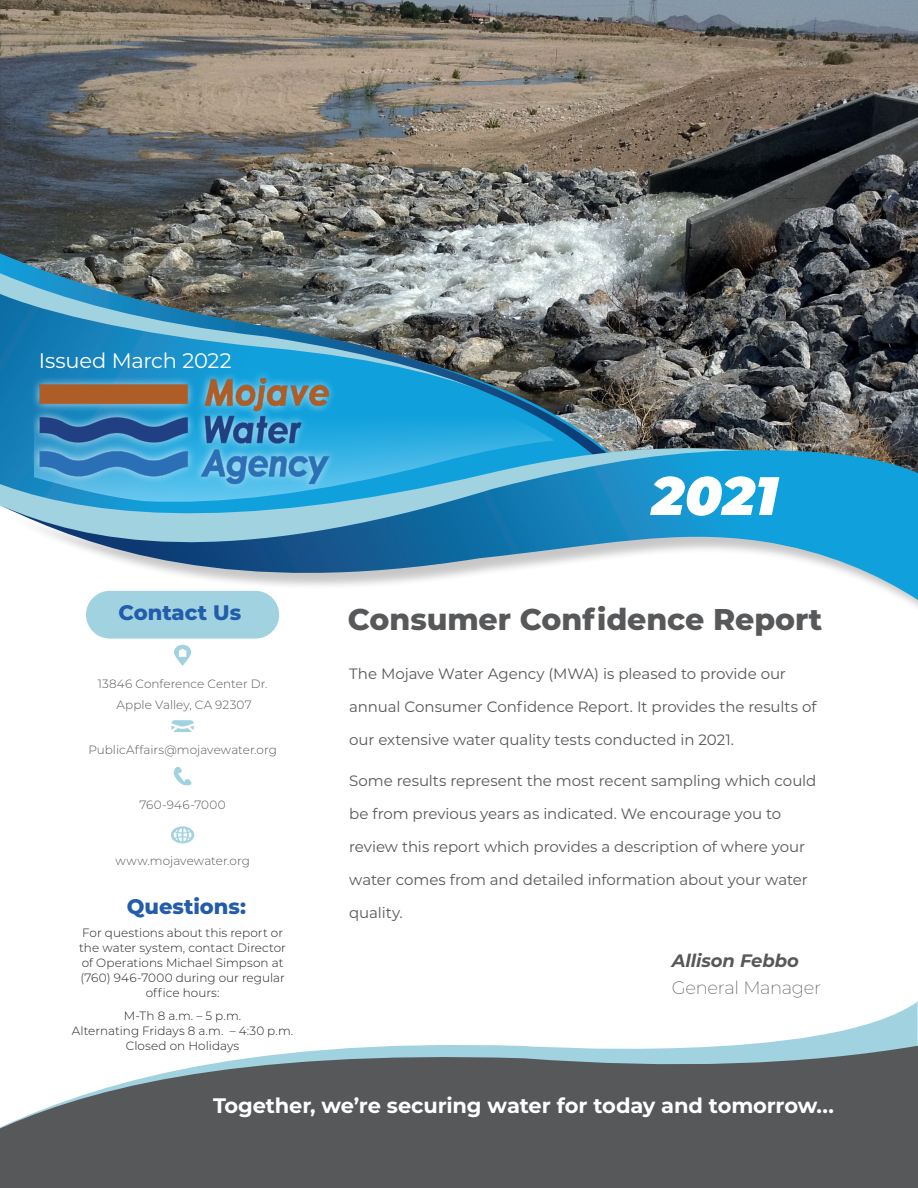
<style>
.page{position:relative;width:918px;height:1188px;background:#fff}
.page>*{position:absolute;margin:0;border:0;box-sizing:border-box;transform-origin:0 0}
.CCR_body_text{font:italic 900 54px "Montserrat";color:#fff}
.CCR_body_text-2{font:800 30px "Montserrat";letter-spacing:-.005em;color:#57585a}
.contact_info{font:700 21px "Montserrat";letter-spacing:-.01em;color:#fff}
.CCR_body_text-3{font:800 21px "Montserrat";color:#235caa}
.CCR_body_text-4{font:21px "Montserrat";letter-spacing:-.015em;color:#fff}
.contact_info-2{font:200 18px "Montserrat";letter-spacing:-.02em;color:#57585a}
.contact_info-3{font:italic 700 18px "Montserrat";letter-spacing:-.005em;color:#57585a}
.CCR_body_text-5{font:15px "Montserrat";letter-spacing:-.005em;color:#57585a}
.CCR_body_text-6{font:300 12px/15px "Montserrat";letter-spacing:.005em;color:#231f20;text-align:center}
.contact_info-4{font:300 12px "Montserrat";letter-spacing:.005em;color:#57585a}
.contact_info-5{font:300 12px "Montserrat";letter-spacing:.025em;color:#57585a}
</style>
<div class="page">
<img style="left:0;top:0;width:918px;height:417px">
<svg style="left:0;top:248px;width:616px;height:5px;background:#6f7370"></svg>
<svg style="left:0;top:253px;width:618px;height:164px;background:#748990"></svg>
<img style="left:0;top:417px;width:918px;height:89px">
<svg style="left:1px;top:450px;width:917px;height:150px"></svg>
<svg style="left:34px;top:312px;width:520px;height:191px;background:#3b92b7"></svg>
<svg style="left:396px;top:1002px;width:522px;height:44px"></svg>
<svg style="left:0;top:1046px;width:918px;height:142px;background:#6a6e71"></svg>
<div style="left:31px;top:369px;width:305px;height:122px;background:#fff;opacity:.75"></div>
<img style="left:26px;top:378px;width:317px;height:108px">
<div style="left:86px;top:591px;width:193px;height:48px;background:#a1d2e0;border-radius:24px"></div>
<svg style="left:174px;top:645px;width:17px;height:21px"></svg>
<svg style="left:171px;top:720px;width:23px;height:12px"></svg>
<svg style="left:173px;top:767px;width:19px;height:19px"></svg>
<svg style="left:171px;top:826px;width:23px;height:17px"></svg>
<p class="CCR_body_text-4" style="left:39px;top:346px;width:194px">Issued March 2022</p>
<p class="CCR_body_text-3" style="left:119px;top:597px;width:124px">Contact Us</p>
<p class="contact_info-4" style="left:98px;top:675px;width:171px">13846 Conference Center Dr.</p>
<p class="contact_info-4" style="left:117px;top:696px;width:137px">Apple Valley, CA 92307</p>
<p class="contact_info-4" style="left:88px;top:742px;width:190px">PublicAffairs@mojavewater.org</p>
<p class="contact_info-5" style="left:139px;top:797px;width:88px">760-946-7000</p>
<p class="contact_info-4" style="left:115px;top:852px;width:136px">www.mojavewater.org</p>
<p class="CCR_body_text-3" style="left:127px;top:891px;width:121px">Questions:</p>
<p class="CCR_body_text-6" style="left:79px;top:925px;width:208px">For questions about this report or the water system, contact Director of Operations Michael Simpson at (760) 946-7000 during our regular office hours:</p>
<p class="CCR_body_text-6" style="left:124px;top:1008px;width:119px">M-Th 8 a.m. – 5 p.m.</p>
<p class="CCR_body_text-6" style="left:72px;top:1023px;width:223px">Alternating Fridays 8 a.m. – 4:30 p.m.<br>Closed on Holidays</p>
<p class="CCR_body_text" style="left:651px;top:455px;width:128px">2021</p>
<p class="CCR_body_text-2" style="left:348px;top:597px;width:476px">Consumer Confidence Report</p>
<p class="CCR_body_text-5" style="left:349px;top:663px;width:438px">The Mojave Water Agency (MWA) is pleased to provide our</p>
<p class="CCR_body_text-5" style="left:349px;top:696px;width:469px">annual Consumer Confidence Report. It provides the results of</p>
<p class="CCR_body_text-5" style="left:349px;top:729px;width:386px">our extensive water quality tests conducted in 2021.</p>
<p class="CCR_body_text-5" style="left:349px;top:771px;width:469px">Some results represent the most recent sampling which could</p>
<p class="CCR_body_text-5" style="left:349px;top:804px;width:434px">be from previous years as indicated. We encourage you to</p>
<p class="CCR_body_text-5" style="left:349px;top:837px;width:457px">review this report which provides a description of where your</p>
<p class="CCR_body_text-5" style="left:349px;top:870px;width:460px">water comes from and detailed information about your water</p>
<p class="CCR_body_text-5" style="left:349px;top:903px;width:55px">quality.</p>
<p class="contact_info-3" style="left:672px;top:948px;width:129px">Allison Febbo</p>
<p class="contact_info-2" style="left:672px;top:976px;width:151px">General Manager</p>
<p class="contact_info" style="left:213px;top:1090px;width:622px">Together, we’re securing water for today and tomorrow...</p>
</div>
